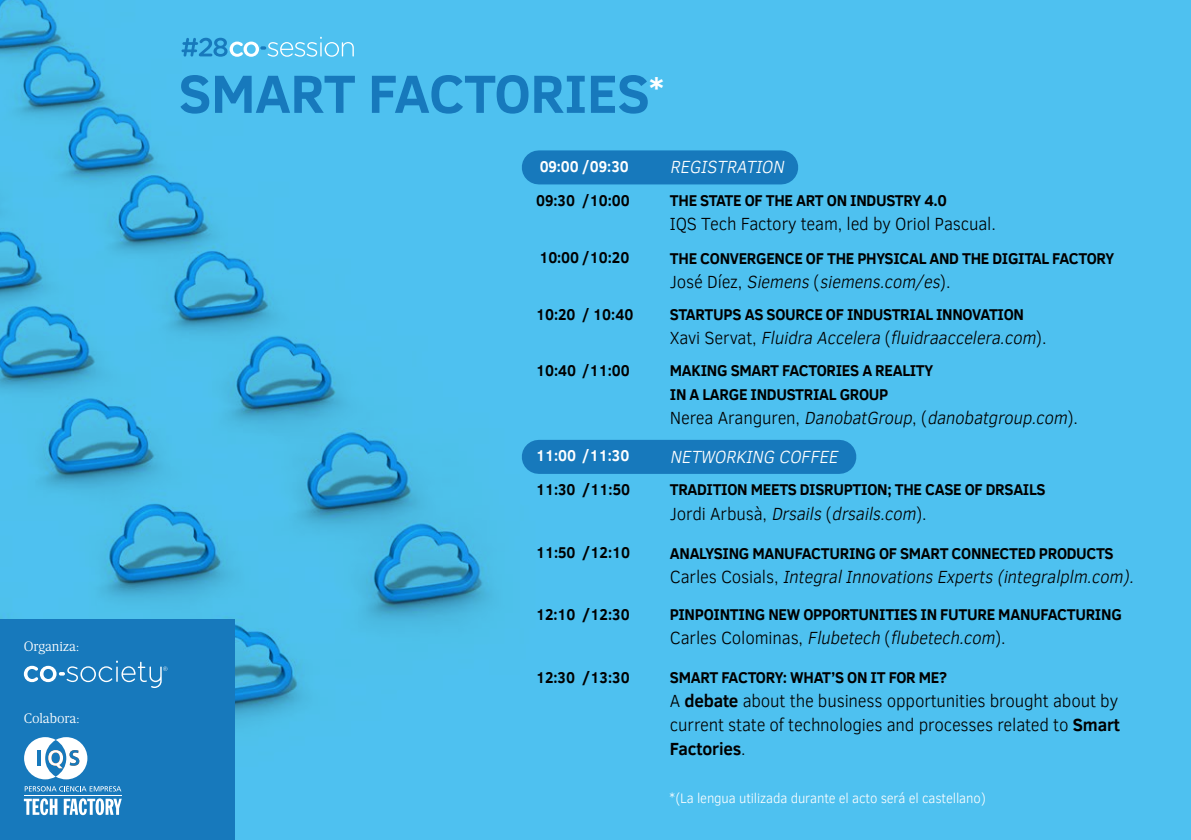
<style>
.page{position:relative;width:1191px;height:840px;background:#fff}
.page>*{position:absolute;margin:0;border:0;box-sizing:border-box;transform-origin:0 0}
.t1{font:700 54.8px "Clear Sans";letter-spacing:-.01em;color:#1779bc}
.t2{font:italic 300 18px "Clear Sans";color:#000;scale:.95 1}
.t3{font:300 18px/24px "Clear Sans";letter-spacing:-.01em;color:#000;text-align:justify;scale:.95 1}
.t4{font:italic 300 18px "Clear Sans";color:#fff;scale:.95 1}
.t5{font:700 16px/24px "Clear Sans";letter-spacing:-.02em;color:#000;scale:.95 1}
.t6{font:700 16px "Clear Sans";letter-spacing:-.02em;color:#000;scale:.9 1}
.t7{font:700 16px "Clear Sans";color:#fff;scale:.9 1}
.t8{font:300 14px "Clear Sans";letter-spacing:-.01em;color:#fff;scale:.95 1}
.t9{font:300 14px "Breve News";letter-spacing:-.01em;color:#fff}
.s1{font-style:normal}
.s2{font-weight:700}
</style>
<div class="page">
<img style="left:0;top:0;width:1183px;height:839px">
<div style="left:539px;top:150px;width:242px;height:34px;background:#1779bc"></div>
<div style="left:539px;top:439px;width:300px;height:34px;background:#1779bc"></div>
<div style="left:0;top:619px;width:235px;height:220px;background:#1779bc"></div>
<svg style="left:24px;top:660px;width:143px;height:27px"></svg>
<div style="left:844px;top:40px;width:347px;height:70px;background:#4ec1f0"></div>
<svg style="left:181px;top:37px;width:173px;height:20px"></svg>
<svg style="left:24px;top:737px;width:63px;height:42px"></svg>
<svg style="left:25px;top:785px;width:96px;height:6px"></svg>
<svg style="left:24px;top:798px;width:98px;height:16px"></svg>
<hr style="left:24px;top:794px;width:97px;height:1px;background:#fff">
<p class="t9" style="left:24px;top:638px;width:57px">Organiza:</p>
<p class="t9" style="left:24px;top:710px;width:57px">Colabora:</p>
<h1 class="t1" style="left:179px;top:54px;width:486px">SMART FACTORIES<sup>*</sup></h1>
<p class="t7" style="left:540px;top:155px;width:100px">09:00 /09:30</p>
<p class="t4" style="left:670px;top:155px;width:126px">REGISTRATION</p>
<p class="t6" style="left:536px;top:189px;width:106px">09:30 /10:00</p>
<p class="t5" style="left:670px;top:188px;width:293px">THE STATE OF THE ART ON INDUSTRY 4.0</p>
<p class="t3" style="left:670px;top:212px;width:345px">IQS Tech Factory team, led by Oriol Pascual.</p>
<p class="t6" style="left:539px;top:245px;width:101px">10:00 /10:20</p>
<p class="t5" style="left:670px;top:246px;width:469px">THE CONVERGENCE OF THE PHYSICAL AND THE DIGITAL FACTORY</p>
<p class="t2" style="left:670px;top:270px;width:297px"><span class="s1">J o s é D íe z ,</span> Siemens<span class="s1">(</span> siemens.com/es<span class="s1">) .</span></p>
<p class="t6" style="left:536px;top:302px;width:110px">10:20 / 10:40</p>
<p class="t5" style="left:670px;top:301px;width:374px">STARTUPS AS SOURCE OF INDUSTRIAL INNOVATION</p>
<p class="t2" style="left:670px;top:325px;width:398px"><span class="s1">X a v i S e rv a t ,</span> Fluidra Accelera <span class="s1">(</span>fluidraaccelera.com<span class="s1">) .</span></p>
<p class="t6" style="left:536px;top:359px;width:106px">10:40 /11:00</p>
<p class="t5" style="left:670px;top:358px;width:279px">MAKING SMART FACTORIES A REALITY<br>IN A LARGE INDUSTRIAL GROUP</p>
<p class="t2" style="left:670px;top:406px;width:431px"><span class="s1">N e re a A ra n g u re n ,</span> DanobatGroup<span class="s1">, (</span> danobatgroup.com<span class="s1">) .</span></p>
<p class="t7" style="left:536px;top:444px;width:105px">11:00 /11:30</p>
<p class="t4" style="left:670px;top:444px;width:183px">NETWORKING COFFEE</p>
<p class="t6" style="left:536px;top:478px;width:106px">11:30 /11:50</p>
<p class="t5" style="left:670px;top:477px;width:397px">TRADITION MEETS DISRUPTION; THE CASE OF DRSAILS</p>
<p class="t2" style="left:670px;top:501px;width:272px"><span class="s1">J o rd i A r b u s à ,</span> Drsails<span class="s1">(</span> drsails.com<span class="s1">) .</span></p>
<p class="t6" style="left:536px;top:540px;width:106px">11:50 /12:10</p>
<p class="t5" style="left:670px;top:541px;width:468px">ANALYSING MANUFACTURING OF SMART CONNECTED PRODUCTS</p>
<p class="t2" style="left:670px;top:565px;width:494px"><span class="s1">C a r l e s C o s i a l s ,</span> IntegralInnovationsExperts(integralplm.com).</p>
<p class="t6" style="left:536px;top:602px;width:106px">12:10 /12:30</p>
<p class="t5" style="left:670px;top:602px;width:477px">PINPOINTING NEW OPPORTUNITIES IN FUTURE MANUFACTURING</p>
<p class="t2" style="left:670px;top:626px;width:355px"><span class="s1">Ca r l e s C o l o m i n a s ,</span> Flubetech <span class="s1">(</span>flubetech.com<span class="s1">) .</span></p>
<p class="t6" style="left:536px;top:665px;width:106px">12:30 /13:30</p>
<p class="t5" style="left:670px;top:664px;width:293px">SMART FACTORY: WHAT’S ON IT FOR ME?</p>
<p class="t3" style="left:670px;top:688px;width:475px">A <span class="s2">debate</span> about the business opportunities brought about by current state of technologies and processes related to <span class="s2">Smart Factories</span>.</p>
<p class="t8" style="left:669px;top:788px;width:335px">*(La lengua utilizada durante el acto será el castellano)</p>
</div>
